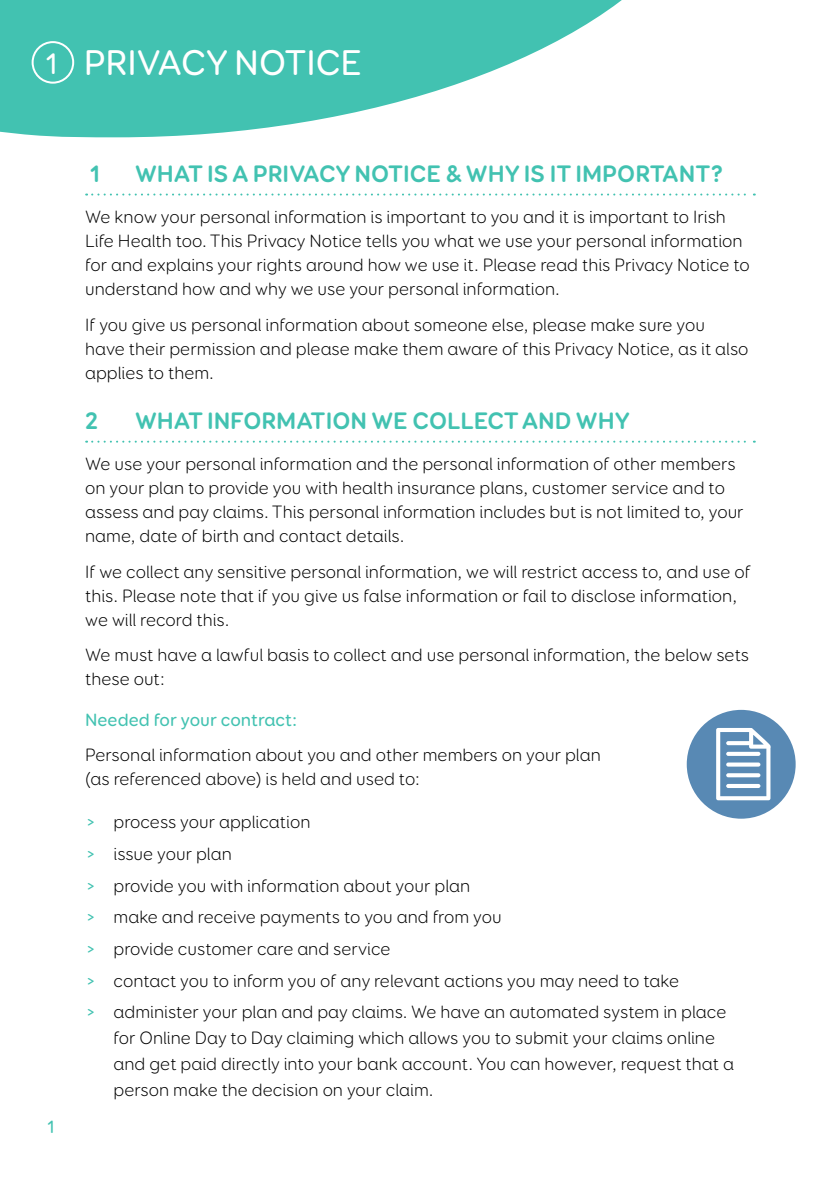
<style>
.page{position:relative;width:840px;height:1191px;background:#fff}
.page>*{position:absolute;margin:0;border:0;box-sizing:border-box;transform-origin:0 0}
.t1{font:500 36px "Booster Next FY";color:#fff}
.t2{font:700 24px "Booster Next FY";color:#42c2b1}
.t3{font:300 18px/24px "Booster Next FY";color:#000}
.t4{font:500 18px "Booster Next FY";color:#42c2b1}
.s1{font-size:30px}
.s2{font-weight:500;color:#42c2b1}
</style>
<div class="page">
<svg style="left:86px;top:193px;width:668px;height:2px"></svg>
<svg style="left:86px;top:440px;width:668px;height:2px"></svg>
<div style="left:686px;top:710px;width:109px;height:108px;background:#5889b4;border-radius:50%"></div>
<svg style="left:716px;top:728px;width:54px;height:72px"></svg>
<svg style="left:725px;top:752px;width:35px;height:4px"></svg>
<svg style="left:725px;top:741px;width:27px;height:4px"></svg>
<svg style="left:725px;top:762px;width:35px;height:4px"></svg>
<svg style="left:725px;top:773px;width:35px;height:4px"></svg>
<hr style="left:725px;top:784px;width:35px;height:4px;background:#fff;border-radius:2px">
<svg style="left:0;top:0;width:622px;height:137px;fill:#42c2b1"></svg>
<div style="left:32px;top:41px;width:42px;height:43px;border:2px solid #fff;border-radius:50%"></div>
<h1 class="t1" style="left:46px;top:40px;width:317px"><span class="s1">1</span> PRIVACY NOTICE</h1>
<p class="t4" style="left:47px;top:1115px;width:9px">1</p>
<h2 class="t2" style="left:90px;top:159px;width:12px">1</h2>
<h2 class="t2" style="left:135px;top:159px;width:589px">WHAT IS A PRIVACY NOTICE &amp; WHY IS IT IMPORTANT?</h2>
<p class="t3" style="left:85px;top:205px;width:665px">We know your personal information is important to you and it is important to Irish Life Health too. This Privacy Notice tells you what we use your personal information for and explains your rights around how we use it. Please read this Privacy Notice to understand how and why we use your personal information.</p>
<p class="t3" style="left:85px;top:312px;width:664px">If you give us personal information about someone else, please make sure you have their permission and please make them aware of this Privacy Notice, as it also applies to them.</p>
<h2 class="t2" style="left:85px;top:406px;width:15px">2</h2>
<h2 class="t2" style="left:135px;top:406px;width:496px">WHAT INFORMATION WE COLLECT AND WHY</h2>
<p class="t3" style="left:85px;top:452px;width:659px">We use your personal information and the personal information of other members on your plan to provide you with health insurance plans, customer service and to assess and pay claims. This personal information includes but is not limited to, your name, date of birth and contact details.</p>
<p class="t3" style="left:85px;top:559px;width:666px">If we collect any sensitive personal information, we will restrict access to, and use of this. Please note that if you give us false information or fail to disclose information, we will record this.</p>
<p class="t3" style="left:85px;top:643px;width:665px">We must have a lawful basis to collect and use personal information, the below sets these out:</p>
<p class="t4" style="left:85px;top:709px;width:213px">Needed for your contract:</p>
<p class="t3" style="left:85px;top:743px;width:517px">Personal information about you and other members on your plan (as referenced above) is held and used to:</p>
<p class="t3" style="left:85px;top:806px;width:642px;line-height:31.6px"><span class="s2">&gt;</span> process your application<br><span class="s2">&gt;</span> issue your plan<br><span class="s2">&gt;</span> provide you with information about your plan<br><span class="s2">&gt;</span> make and receive payments to you and from you<br><span class="s2">&gt;</span> provide customer care and service<br><span class="s2">&gt;</span> contact you to inform you of any relevant actions you may need to take<br><span class="s2">&gt;</span> administer your plan and pay claims. We have an automated system in place</p>
<p class="t3" style="left:113px;top:1025px;width:621px;line-height:26px">for Online Day to Day claiming which allows you to submit your claims online and get paid directly into your bank account. You can however, request that a person make the decision on your claim.</p>
</div>
